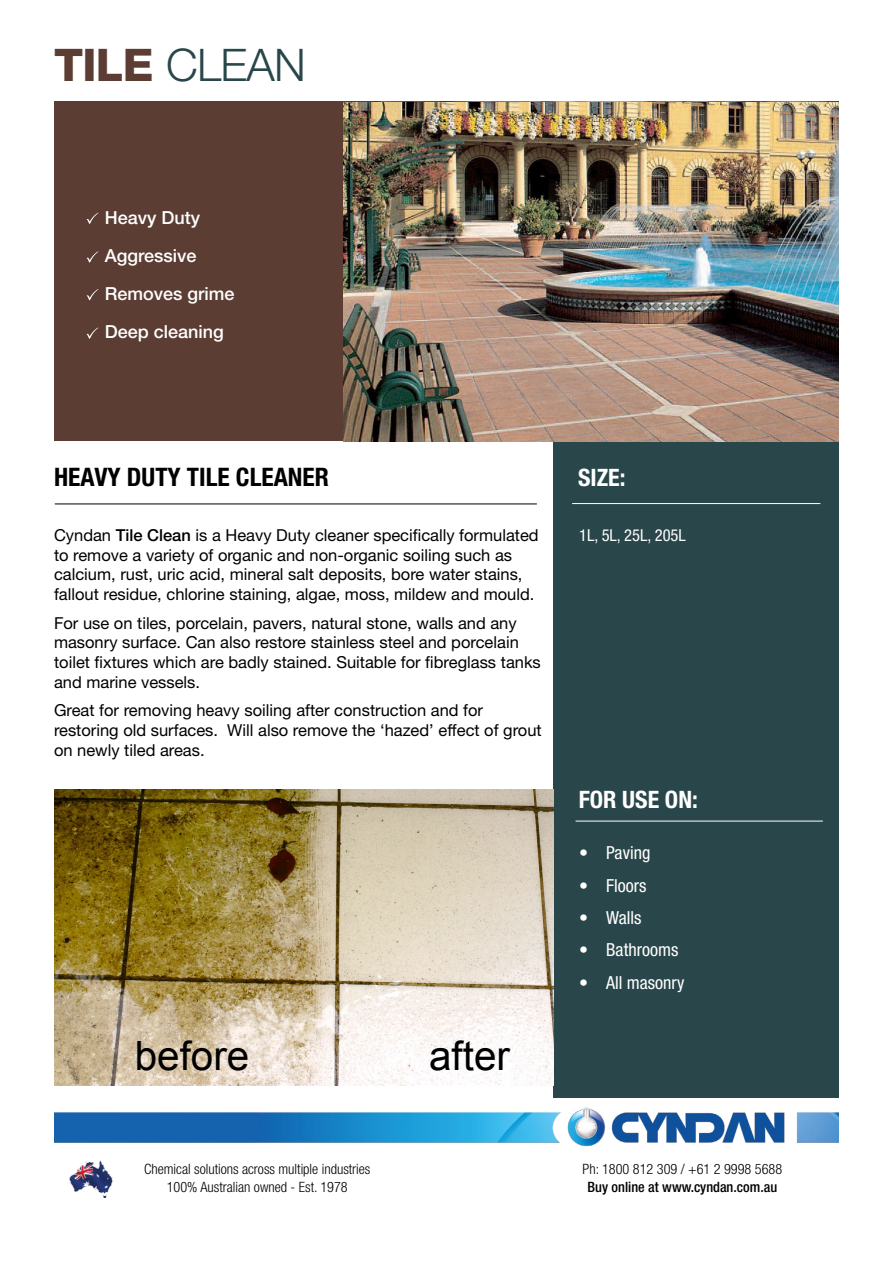
<style>
.page{position:relative;width:893px;height:1263px;background:#fff}
.page>*{position:absolute;margin:0;border:0;box-sizing:border-box;transform-origin:0 0}
.t1{font:300 45px "Helvetica Neue LT Std";letter-spacing:-.015em;color:#29464a}
.t2{font:40.35px "Arial";color:#000}
.t3{font:700 condensed 25.5px "Helvetica Neue LT Std";color:#000}
.t4{font:700 condensed 24px "Helvetica Neue LT Std";color:#fff}
.t5{font:500 18px/38px "Helvetica Neue LT Std";color:#fff}
.t6{font:condensed 18px "Helvetica Neue LT Std";color:#fff}
.t7{font:16.5px/19.8px "Helvetica Neue LT Std";color:#000}
.t8{font:condensed 16.5px "Helvetica Neue LT Std";color:#fff}
.t9{font:300 condensed 14.25px/18px "Helvetica Neue LT Std";color:#000;text-align:center}
.t10{font:500 condensed 14.25px "Helvetica Neue LT Std";color:#000}
.s1{font-weight:800;color:#5b3d33}
.s2{font-weight:500}
</style>
<div class="page">
<img style="left:54px;top:1107px;width:785px;height:40px">
<div style="left:54px;top:101px;width:320px;height:340px;background:#5b3d33"></div>
<div style="left:554px;top:440px;width:285px;height:657px;background:#29464a"></div>
<hr style="left:55px;top:504px;width:482px;height:1px;background:#000">
<svg style="left:87px;top:213px;width:11px;height:11px"></svg>
<hr style="left:572px;top:503px;width:248px;height:1px;background:#fff">
<svg style="left:87px;top:251px;width:11px;height:12px"></svg>
<img style="left:69px;top:1160px;width:44px;height:37px">
<hr style="left:575px;top:821px;width:248px;height:1px;background:#fff">
<svg style="left:87px;top:289px;width:11px;height:11px"></svg>
<svg style="left:86px;top:327px;width:12px;height:12px"></svg>
<img style="left:344px;top:102px;width:495px;height:339px">
<img style="left:54px;top:790px;width:500px;height:295px">
<h1 class="t1" style="left:54px;top:37px;width:253px"><span class="s1">TILE</span> CLEAN</h1>
<p class="t5" style="left:105px;top:199px;width:131px">Heavy Duty<br>Aggressive<br>Removes grime<br>Deep cleaning</p>
<h3 class="t3" style="left:54px;top:461px;width:276px">HEAVY DUTY TILE CLEANER</h3>
<h3 class="t4" style="left:578px;top:463px;width:49px">SIZE:</h3>
<p class="t7" style="left:54px;top:525px;width:486px">Cyndan <span class="s2">Tile Clean</span> is a Heavy Duty cleaner specifically formulated to remove a variety of organic and non-organic soiling such as calcium, rust, uric acid, mineral salt deposits, bore water stains, fallout residue, chlorine staining, algae, moss, mildew and mould.</p>
<p class="t7" style="left:54px;top:613px;width:488px">For use on tiles, porcelain, pavers, natural stone, walls and any masonry surface. Can also restore stainless steel and porcelain toilet fixtures which are badly stained. Suitable for fibreglass tanks and marine vessels.</p>
<p class="t7" style="left:54px;top:700px;width:489px">Great for removing heavy soiling after construction and for restoring old surfaces. Will also remove the ‘hazed’ effect of grout on newly tiled areas.</p>
<p class="t8" style="left:579px;top:525px;width:108px">1L, 5L, 25L, 205L</p>
<h3 class="t4" style="left:579px;top:785px;width:121px">FOR USE ON:</h3>
<p class="t6" style="left:579px;top:843px;width:73px">• Paving</p>
<p class="t6" style="left:579px;top:875px;width:69px">• Floors</p>
<p class="t6" style="left:579px;top:907px;width:64px">• Walls</p>
<p class="t6" style="left:579px;top:939px;width:101px">• Bathrooms</p>
<p class="t6" style="left:579px;top:972px;width:107px">• All masonry</p>
<h2 class="t2" style="left:135px;top:1030px;width:116px">before</h2>
<h2 class="t2" style="left:429px;top:1030px;width:82px">after</h2>
<p class="t9" style="left:144px;top:1160px;width:228px">Chemical solutions across multiple industries<br>100% Australian owned - Est. 1978</p>
<p class="t9" style="left:583px;top:1160px;width:201px">Ph: 1800 812 309 / +61 2 9998 5688</p>
<p class="t10" style="left:588px;top:1179px;width:191px">Buy online at www.cyndan.com.au</p>
</div>
